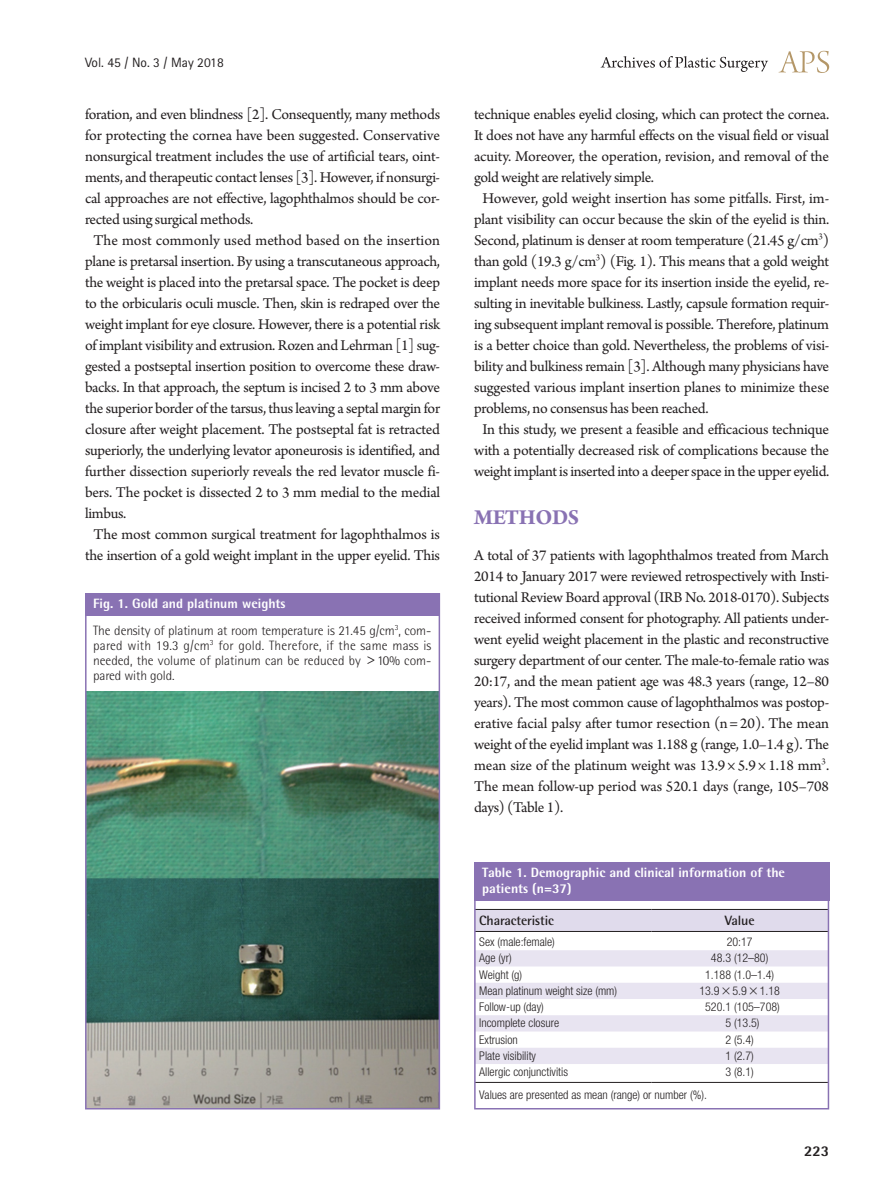
<style>
.page{position:relative;width:893px;height:1191px;background:#fff}
.page>*{position:absolute;margin:0;border:0;box-sizing:border-box;transform-origin:0 0}
.대제목{font:700 22.5px "Arno Pro";letter-spacing:-.02em;color:#8972b3}
.본문{font:15.75px/21px "Arno Pro";letter-spacing:-.015em;color:#231f20;text-align:justify}
.본문_0{font:15.75px/21px "Arno Pro";letter-spacing:-.015em;color:#231f20;text-align:justify}
.t1{font:800 15px "Rotis Semi Sans Std";color:#231f20}
.그림설명{font:300 13.5px/15px "Rotis Semi Sans Std";letter-spacing:-.005em;color:#231f20;text-align:justify}
.표그림제목{font:800 13.5px/16.2px "Rotis Semi Sans Std";color:#fff}
.t2{font:13.5px "Rotis Sans Serif Std";color:#231f20}
.표열제목{font:700 13.5px "Rotis Semi Sans Std";letter-spacing:-.01em;color:#231f20}
.표본문{font:300 condensed 12px "Helvetica Neue LT Std";color:#231f20}
.s1{font-family:"Dotum";font-weight:400}
.s2{font-family:"Dotum";font-weight:400;font-stretch:normal}
</style>
<div class="page">
<svg style="left:779px;top:51px;width:50px;height:22px"></svg>
<svg style="left:601px;top:56px;width:167px;height:16px"></svg>
<div style="left:477px;top:910px;width:349px;height:21px;background:#e0dbec"></div>
<svg style="left:477px;top:1081px;width:349px;height:1px"></svg>
<svg style="left:477px;top:950px;width:349px;height:114px"></svg>
<hr style="left:475px;top:1082px;width:176px;height:1px;background:#231f20">
<hr style="left:651px;top:1082px;width:177px;height:1px;background:#231f20">
<hr style="left:475px;top:909px;width:176px;height:1px;background:#231f20">
<hr style="left:651px;top:909px;width:177px;height:1px;background:#231f20">
<hr style="left:475px;top:931px;width:176px;height:1px;background:#231f20">
<hr style="left:651px;top:931px;width:177px;height:1px;background:#231f20">
<div style="left:474px;top:862px;width:355px;height:38px;background:#8972b3"></div>
<div style="left:474px;top:862px;width:355px;height:247px;border:2px solid #8972b3"></div>
<img style="left:88px;top:692px;width:349px;height:414px">
<div style="left:85px;top:593px;width:354px;height:22px;background:#8972b3"></div>
<div style="left:85px;top:593px;width:355px;height:516px;border:2px solid #8972b3"></div>
<p class="t2" style="left:85px;top:54px;width:140px">Vol. 45 / No. 3 / May 2018</p>
<p class="본문_0" style="left:85px;top:105px;width:357px">foration, and even blindness [2]. Consequently, many methods for protecting the cornea have been suggested. Conservative nonsurgical treatment includes the use of artificial tears, oint&shy;ments, and therapeutic contact lenses [3]. However, if nonsurgi&shy;cal approaches are not effective, lagophthalmos should be cor&shy;rected using surgical methods.</p>
<p class="본문" style="left:85px;top:231px;width:357px;text-indent:9px">The most commonly used method based on the insertion plane is pretarsal insertion. By using a transcutaneous approach, the weight is placed into the pretarsal space. The pocket is deep to the orbicularis oculi muscle. Then, skin is redraped over the weight implant for eye closure. However, there is a potential risk of implant visibility and extrusion. Rozen and Lehrman [1] sug&shy;gested a postseptal insertion position to overcome these draw&shy;backs. In that approach, the septum is incised 2 to 3 mm above the superior border of the tarsus, thus leaving a septal margin for closure after weight placement. The postseptal fat is retracted superiorly, the underlying levator aponeurosis is identified, and further dissection superiorly reveals the red levator muscle fi&shy;bers. The pocket is dissected 2 to 3 mm medial to the medial limbus.</p>
<p class="본문" style="left:85px;top:525px;width:357px;text-align:center">The most common surgical treatment for lagophthalmos is the insertion of a gold weight implant in the upper eyelid. This</p>
<p class="표그림제목" style="left:93px;top:595px;width:194px">Fig. 1. Gold and platinum weights</p>
<p class="그림설명" style="left:93px;top:623px;width:340px">The density of platinum at room temperature is 21.45 g/cm<sup>3</sup>, com&shy;pared with 19.3 g/cm<sup>3</sup> for gold. Therefore, if the same mass is needed, the volume of platinum can be reduced by <span class="s1">&gt;</span>10% com&shy;pared with gold.</p>
<p class="본문" style="left:474px;top:105px;width:357px">technique enables eyelid closing, which can protect the cornea.<br>It does not have any harmful effects on the visual field or visual acuity. Moreover, the operation, revision, and removal of the gold weight are relatively simple.</p>
<p class="본문" style="left:474px;top:189px;width:357px;text-indent:9px">However, gold weight insertion has some pitfalls. First, im&shy;plant visibility can occur because the skin of the eyelid is thin.<br>Second, platinum is denser at room temperature (21.45 g/cm<sup>3</sup>) than gold (19.3 g/cm<sup>3</sup>) (Fig. 1). This means that a gold weight implant needs more space for its insertion inside the eyelid, re&shy;sulting in inevitable bulkiness. Lastly, capsule formation requir&shy;ing subsequent implant removal is possible. Therefore, platinum is a better choice than gold. Nevertheless, the problems of visi&shy;bility and bulkiness remain [3]. Although many physicians have suggested various implant insertion planes to minimize these problems, no consensus has been reached.</p>
<p class="본문" style="left:474px;top:420px;width:357px;text-align:center">In this study, we present a feasible and efficacious technique with a potentially decreased risk of complications because the weight implant is inserted into a deeper space in the upper eyelid.</p>
<p class="대제목" style="left:474px;top:504px;width:107px">METHODS</p>
<p class="본문_0" style="left:474px;top:546px;width:357px">A total of 37 patients with lagophthalmos treated from March 2014 to January 2017 were reviewed retrospectively with Insti&shy;tutional Review Board approval (IRB No. 2018-0170). Subjects received informed consent for photography. All patients under&shy;went eyelid weight placement in the plastic and reconstructive surgery department of our center. The male-to-female ratio was 20:17, and the mean patient age was 48.3 years (range, 12–80 years). The most common cause of lagophthalmos was postop&shy;erative facial palsy after tumor resection (n = 20). The mean weight of the eyelid implant was 1.188 g (range, 1.0–1.4 g). The mean size of the platinum weight was 13.9 × 5.9 × 1.18 mm<sup>3</sup>.<br>The mean follow-up period was 520.1 days (range, 105–708 days) (Table 1).</p>
<p class="표그림제목" style="left:482px;top:863px;width:304px">Table 1. Demographic and clinical information of the patients (n=37)</p>
<p class="표열제목" style="left:479px;top:912px;width:76px">Characteristic</p>
<p class="표열제목" style="left:725px;top:912px;width:31px">Value</p>
<p class="표본문" style="left:479px;top:935px;width:77px">Sex (male:female)</p>
<p class="표본문" style="left:727px;top:935px;width:27px">20:17</p>
<p class="표본문" style="left:479px;top:951px;width:34px">Age (yr)</p>
<p class="표본문" style="left:711px;top:951px;width:59px">48.3 (12–80)</p>
<p class="표본문" style="left:479px;top:967px;width:44px">Weight (g)</p>
<p class="표본문" style="left:705px;top:967px;width:70px">1.188 (1.0–1.4)</p>
<p class="표본문" style="left:479px;top:983px;width:139px">Mean platinum weight size (mm)</p>
<p class="표본문" style="left:699px;top:983px;width:82px">13.9<span class="s2">×</span>5.9<span class="s2">×</span>1.18</p>
<p class="표본문" style="left:479px;top:1000px;width:66px">Follow-up (day)</p>
<p class="표본문" style="left:705px;top:1000px;width:76px">520.1 (105–708)</p>
<p class="표본문" style="left:479px;top:1016px;width:81px">Incomplete closure</p>
<p class="표본문" style="left:725px;top:1016px;width:36px">5 (13.5)</p>
<p class="표본문" style="left:479px;top:1032px;width:40px">Extrusion</p>
<p class="표본문" style="left:725px;top:1032px;width:30px">2 (5.4)</p>
<p class="표본문" style="left:479px;top:1048px;width:58px">Plate visibility</p>
<p class="표본문" style="left:725px;top:1048px;width:30px">1 (2.7)</p>
<p class="표본문" style="left:479px;top:1065px;width:90px">Allergic conjunctivitis</p>
<p class="표본문" style="left:725px;top:1065px;width:30px">3 (8.1)</p>
<p class="표본문" style="left:479px;top:1087px;width:229px">Values are presented as mean (range) or number (%).</p>
<p class="t1" style="left:804px;top:1141px;width:27px">223</p>
</div>
